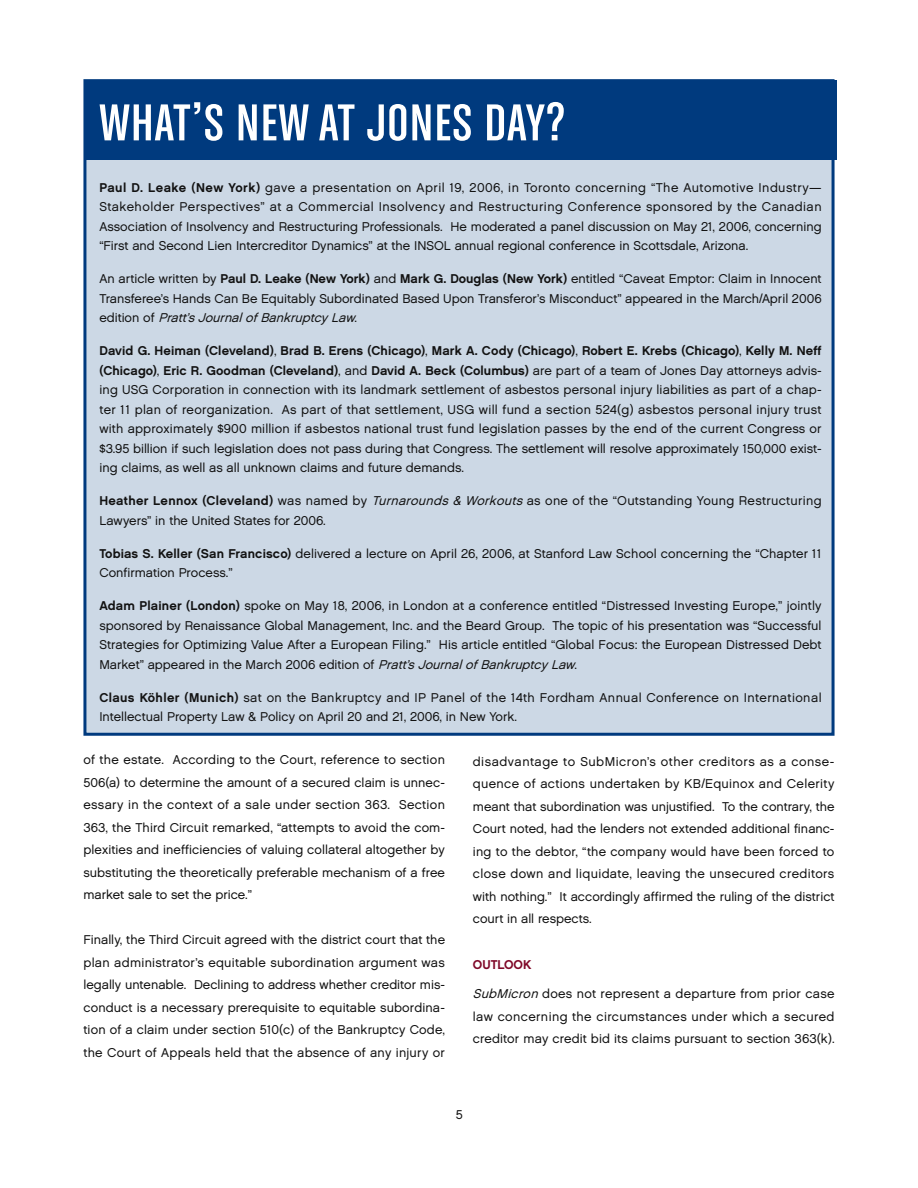
<style>
.page{position:relative;width:918px;height:1188px;background:#fff}
.page>*{position:absolute;margin:0;border:0;box-sizing:border-box;transform-origin:0 0}
.t1{font:55.2px "Chalet Comprime Cologne Sixty";letter-spacing:.02em;color:#fff;scale:1.1 1}
.t2{font:12.75px/22.5px "Chalet London Nineteen Sixty";letter-spacing:.005em;color:#121212;text-align:justify}
.t3{font:12.75px/19.5px "Chalet New York Nineteen Sixty";letter-spacing:.01em;color:#121212}
.t4{font:12.75px "Chalet New York Nineteen Sixty";color:#7f0828}
.s1{font-family:"Chalet New York Nineteen Sixty"}
.s2{font-style:italic}
.s3{font-family:"Chalet London Nineteen Sixty"}
</style>
<div class="page">
<div style="left:85px;top:81px;width:748px;height:653px;background:#ccd8e5"></div>
<div style="left:85px;top:81px;width:751px;height:79px;background:#003a7e"></div>
<h1 class="t1" style="left:99px;top:92px;width:425px">WHAT’S NEW AT JONES DAY?</h1>
<p class="t2" style="left:99px;top:177px;width:724px;line-height:19.5px"><span class="s1">Paul D. Leake (New York)</span> gave a presentation on April 19, 2006, in Toronto concerning “The Automotive I ndustry— Stakeholder Perspectives” at a Commercial I nsolvency and Restructuring Conference sponsored by the Canadian Association of I nsolvency and Restructuring Professionals. He moderated a panel discussion on May 21, 2006, concerning “First and Second Lien I ntercreditor Dynamics” at the INSOL</p>
<p class="t2" style="left:455px;top:234px;width:295px">annual regional conference in Scottsdale, Arizona.</p>
<p class="t2" style="left:99px;top:269px;width:724px;line-height:19.5px">An article written by <span class="s1">Paul D. Leake (New York)</span> and <span class="s1">Mark G. Douglas (New York)</span> entitled “Caveat Emptor: Claim in I nnocent Transferee’s Hands Can Be Equitably Subordinated Based Upon Transferor’s M isconduct” appeared in the March/April 2006 e d i t i o n o f <span class="s2">Pratt’sJournalofBankruptcyLaw</span>.</p>
<p class="t3" style="left:99px;top:341px;width:724px">David G. Heiman (Cleveland)<span class="s3">,</span> Brad B. Erens (Chicago)<span class="s3">,</span> Mark A. Cody (Chicago)<span class="s3">,</span> Robert E. Krebs (Chicago)<span class="s3">,</span> Kelly M. Neff (Chicago)<span class="s3">,</span> Eric R. Goodman (Cleveland)<span class="s3">, and</span> David A. Beck (Columbus) <span class="s3">are part of a team of Jones Day attorneys advis-</span></p>
<p class="t2" style="left:99px;top:378px;width:32px">ing USG</p>
<p class="t2" style="left:99px;top:380px;width:724px;line-height:19.5px;text-indent:53px">Corporation in connection with its landmark settlement of asbestos personal injury liabilities as part of a chap&shy;ter 11 plan of reorganization. As part of that settlement, USG</p>
<p class="t2" style="left:99px;top:399px;width:724px;line-height:19.5px;text-indent:379px">will fund a section 524(g) asbestos personal injury trust with approximately $900 million if asbestos national trust fund legislation passes by the end of the current Congress or $3.95 billion if such legislation does not pass during that Congress. The settlement will resolve approximately 150,000 exist&shy;ing claims, as well as all unknown claims and future demands.</p>
<p class="t2" style="left:99px;top:491px;width:724px;line-height:19.5px"><span class="s1">Heather Lennox (Cleveland)</span> was named by <span class="s2">Turnarounds&amp; Workouts</span>as one of the “Outstanding Young Restructuring<br>Lawyers” in the United States for 2006.</p>
<p class="t2" style="left:99px;top:543px;width:724px;line-height:19.5px"><span class="s1">Tobias S. Keller (San Francisco)</span> delivered a lecture on April 26, 2006, at Stanford Law School concerning the “Chapter 11<br>Confirmation Process.”</p>
<p class="t2" style="left:99px;top:596px;width:724px;line-height:19.5px"><span class="s1">Adam Plainer (London)</span> spoke on May 18, 2006, in London at a conference entitled “Distressed I nvesting Europe,” jointly sponsored by Renaissance Global Management, I nc. and the Beard Group. The topic of his presentation was “Successful Strategies for Optimizing Value After a European Filing.” His article entitled “Global Focus: the European Distressed Debt M arket” appeared in the M arch 2006 edition of <span class="s2">Pratt’sJournalofBankruptcyLaw</span>.</p>
<p class="t2" style="left:99px;top:687px;width:724px;line-height:19.5px"><span class="s1">Claus Köhler (Munich)</span> sat on the Bankruptcy and IP Panel of the 14th Fordham Annual Conference on I nternational<br>I ntellectual Property Law &amp; Policy on April 20 and 21, 2006, in New York.</p>
<p class="t2" style="left:83px;top:749px;width:363px">of the estate. According to the Court, reference to section 506(a) to determine the amount of a secured claim is unnec&shy;essary in the context of a sale under section 363. Section 363, the Third Circuit remarked, “attempts to avoid the com&shy;plexities and inefficiencies of valuing collateral altogether by substituting the theoretically preferable mechanism of a free market sale to set the price.”</p>
<p class="t2" style="left:83px;top:929px;width:363px">Finally, the Third Circuit agreed with the district court that the plan administrator’s equitable subordination argument was legally untenable. Declining to address whether creditor mis&shy;conduct is a necessary prerequisite to equitable subordina&shy;tion of a claim under section 510(c) of the Bankruptcy Code, the Court of Appeals held that the absence of any injury or</p>
<p class="t2" style="left:473px;top:750px;width:363px">disadvantage to SubM icron’s other creditors as a conse&shy;quence of actions undertaken by KB/Equinox and Celerity meant that subordination was unjustified. To the contrary, the Court noted, had the lenders not extended additional financ&shy;ing to the debtor, “the company would have been forced to close down and liquidate, leaving the unsecured creditors with nothing.” It accordingly affirmed the ruling of the district court in all respects.</p>
<p class="t4" style="left:473px;top:957px;width:9px">Out</p>
<p class="t4" style="left:498px;top:957px;width:34px">look</p>
<p class="t2" style="left:473px;top:982px;width:363px"><span class="s2">SubMicron</span> does not represent a departure from prior case law concerning the circumstances under which a secured creditor may credit bid its claims pursuant to section 363(k).</p>
</div>
